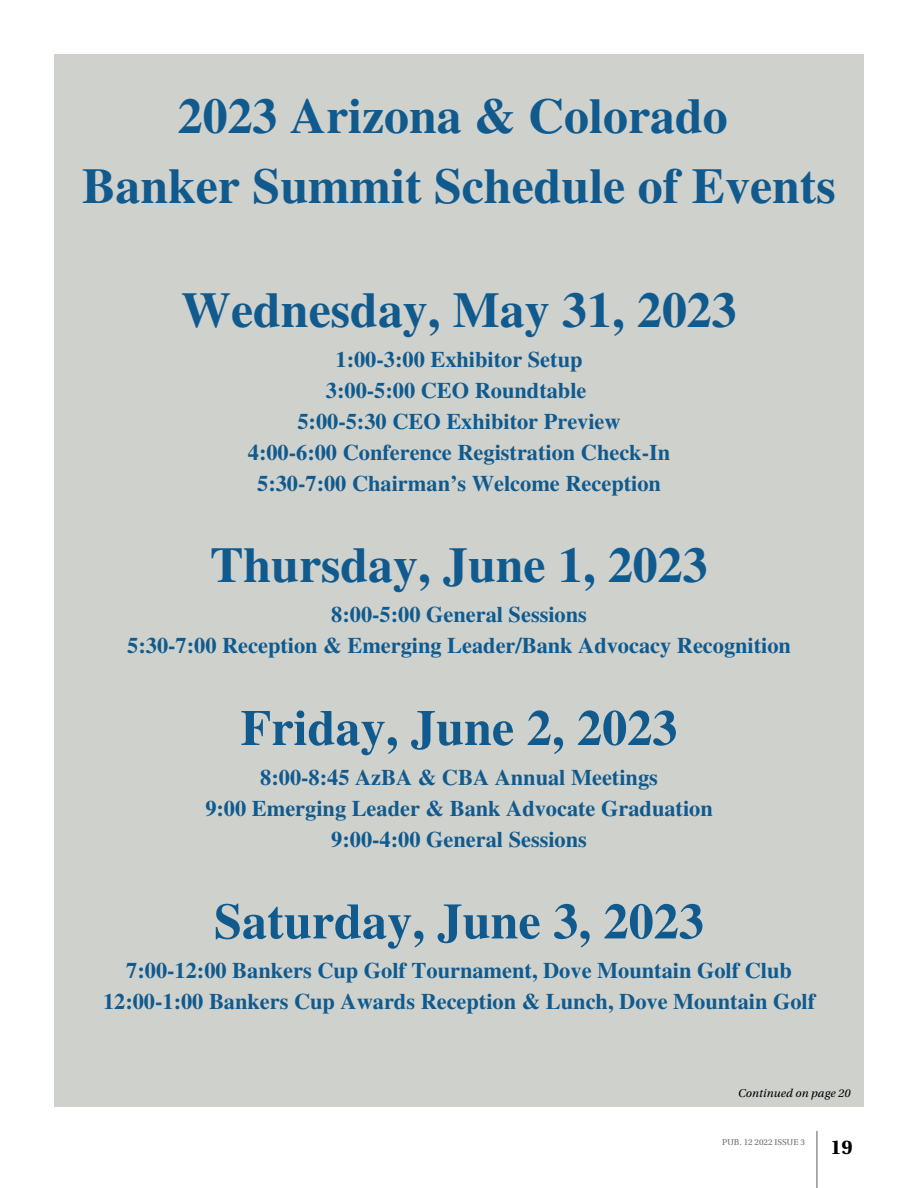
<style>
.page{position:relative;width:918px;height:1188px;background:#fff}
.page>*{position:absolute;margin:0;border:0;box-sizing:border-box;transform-origin:0 0}
.t1{font:700 50.25px "Te X Gyre Termes";color:#105a8e}
.t2{font:700 49.95px/69.8px "Te X Gyre Termes";color:#105a8e;text-align:center}
.t3{font:700 22.35px/30.9px "Te X Gyre Termes";color:#105a8e;text-align:center}
.t4{font:700 21px "Utopia Std";color:#000}
.t5{font:italic 12px "Utopia Std";letter-spacing:.015em;color:#000}
.t6{font:9px "Utopia Std";letter-spacing:.01em;color:#6f7073}
</style>
<div class="page">
<hr style="left:816px;top:1131px;width:1px;height:57px;background:#6d6e71">
<div style="left:54px;top:54px;width:810px;height:1053px;background:#cfd1cd"></div>
<h2 class="t2" style="left:82px;top:78px;width:755px">2023 Arizona &amp; Colorado<br>Banker Summit Schedule of Events</h2>
<h2 class="t2" style="left:181px;top:273px;width:557px">Wednesday, May 31, 2023</h2>
<p class="t3" style="left:248px;top:343px;width:424px">1:00-3:00 Exhibitor Setup<br>3:00-5:00 CEO Roundtable<br>5:00-5:30 CEO Exhibitor Preview<br>4:00-6:00 Conference Registration Check-In 5:30-7:00 Chairman’s Welcome Reception</p>
<h2 class="t2" style="left:210px;top:528px;width:499px">Thursday, June 1, 2023</h2>
<p class="t3" style="left:127px;top:598px;width:665px">8:00-5:00 General Sessions<br>5:30-7:00 Reception &amp; Emerging Leader/Bank Advocacy Recognition</p>
<h1 class="t1" style="left:241px;top:689px;width:438px">Friday, June 2, 2023</h1>
<p class="t3" style="left:205px;top:761px;width:509px">8:00-8:45 AzBA &amp; CBA Annual Meetings<br>9:00 Emerging Leader &amp; Bank Advocate Graduation<br>9:00-4:00 General Sessions</p>
<h1 class="t1" style="left:214px;top:882px;width:492px">Saturday, June 3, 2023</h1>
<p class="t3" style="left:103px;top:954px;width:714px">7:00-12:00 Bankers Cup Golf Tournament, Dove Mountain Golf Club<br>12:00-1:00 Bankers Cup Awards Reception &amp; Lunch, Dove Mountain Golf</p>
<p class="t5" style="left:738px;top:1087px;width:114px">Continued on page 20</p>
<p class="t6" style="left:722px;top:1137px;width:84px">PUB. 12 2022 ISSUE 3</p>
<p class="t4" style="left:830px;top:1135px;width:24px">19</p>
</div>
